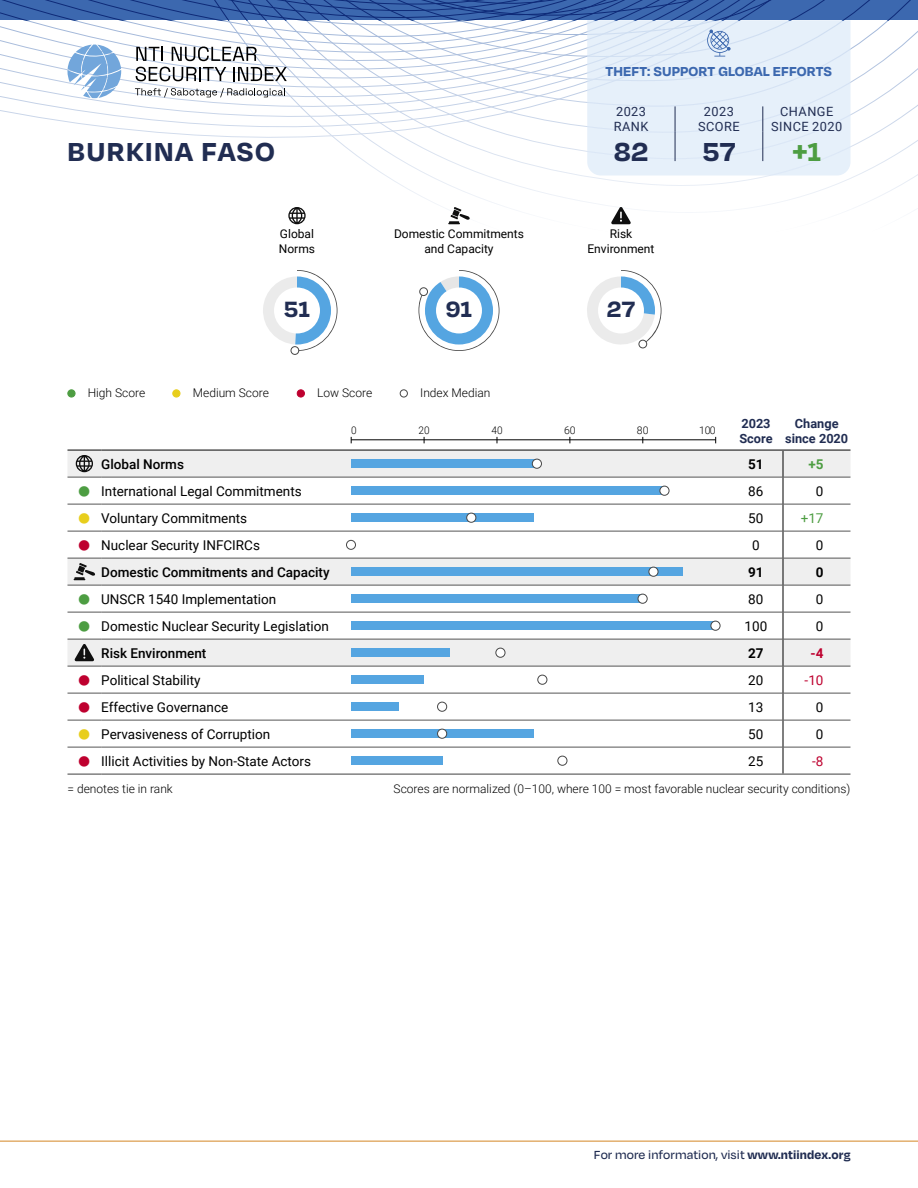
<style>
.page{position:relative;width:918px;height:1188px;background:#fff}
.page>*{position:absolute;margin:0;border:0;box-sizing:border-box;transform-origin:0 0}
.t1{font:700 30px "Degular";letter-spacing:.05em;color:#212d52}
.t2{font:700 30px "Degular";color:#4d9d42}
.t3{font:700 25.5px "Degular";color:#212d52}
.t4{font:700 15px "Degular";letter-spacing:.01em;color:#3c68af}
.t5{font:13.5px "Roboto";color:#000}
.t6{font:500 13.5px "Roboto";color:#000}
.t7{font:500 13.5px "Degular";letter-spacing:.005em;color:#212d52}
.t8{font:700 13.5px "Roboto";color:#000}
.t9{font:13.5px "Roboto";color:#be002f}
.t10{font:13.5px "Roboto";color:#4d9d42}
.t11{font:700 13.5px "Roboto";color:#4d9d42}
.t12{font:700 13.5px "Roboto";color:#be002f}
.t13{font:12.75px/15.3px "Roboto";letter-spacing:.035em;color:#212d52;text-align:center}
.t14{font:700 12.75px/15.3px "Roboto";color:#212d52}
.t15{font:300 12px "Roboto";color:#000}
.t16{font:12px/14.4px "Roboto";color:#000;text-align:center}
.t17{font:300 10.5px "Roboto";color:#000}
.t18{font:300 10.5px "Roboto";color:#000;scale:.96 1}
.s1{color:#4d9d42}
.s2{color:#e8ce1c}
.s3{color:#be002f}
.s4{font-weight:700}
</style>
<div class="page">
<hr style="left:0;top:1141px;width:918px;height:1px;background:#d48625">
<div style="left:291px;top:346px;width:8px;height:9px;border:1px solid #484848;border-radius:50%"></div>
<svg style="left:263px;top:270px;width:75px;height:81px"></svg>
<div style="left:274px;top:288px;width:46px;height:45px;background:#fff;border-radius:50%"></div>
<svg style="left:418px;top:270px;width:81px;height:81px"></svg>
<div style="left:436px;top:288px;width:46px;height:45px;background:#fff;border-radius:50%"></div>
<svg style="left:587px;top:270px;width:75px;height:79px"></svg>
<div style="left:598px;top:288px;width:46px;height:45px;background:#fff;border-radius:50%"></div>
<hr style="left:68px;top:774px;width:33px;height:1px;background:#555">
<hr style="left:101px;top:774px;width:250px;height:1px;background:#555">
<hr style="left:351px;top:774px;width:378px;height:1px;background:#555">
<hr style="left:729px;top:774px;width:54px;height:1px;background:#555">
<hr style="left:783px;top:774px;width:67px;height:1px;background:#555">
<svg style="left:68px;top:436px;width:782px;height:338px"></svg>
<div style="left:351px;top:648px;width:98px;height:9px;background:#55a5e1"></div>
<div style="left:496px;top:648px;width:9px;height:9px;background:#fff;border-radius:50%"></div>
<div style="left:495px;top:648px;width:10px;height:10px;border:1px solid #484848;border-radius:50%"></div>
<div style="left:351px;top:675px;width:73px;height:9px;background:#55a5e1"></div>
<div style="left:538px;top:675px;width:9px;height:9px;background:#fff;border-radius:50%"></div>
<div style="left:537px;top:675px;width:10px;height:10px;border:1px solid #484848;border-radius:50%"></div>
<div style="left:351px;top:702px;width:47px;height:9px;background:#55a5e1"></div>
<div style="left:438px;top:702px;width:9px;height:9px;background:#fff;border-radius:50%"></div>
<div style="left:437px;top:702px;width:10px;height:10px;border:1px solid #484848;border-radius:50%"></div>
<div style="left:351px;top:729px;width:182px;height:9px;background:#55a5e1"></div>
<div style="left:438px;top:729px;width:9px;height:9px;background:#fff;border-radius:50%"></div>
<div style="left:437px;top:729px;width:10px;height:10px;border:1px solid #484848;border-radius:50%"></div>
<div style="left:351px;top:756px;width:91px;height:9px;background:#55a5e1"></div>
<div style="left:558px;top:756px;width:9px;height:9px;background:#fff;border-radius:50%"></div>
<div style="left:557px;top:756px;width:10px;height:10px;border:1px solid #484848;border-radius:50%"></div>
<div style="left:346px;top:540px;width:10px;height:9px;background:#fff;border-radius:50%"></div>
<div style="left:346px;top:540px;width:10px;height:10px;border:1px solid #484848;border-radius:50%"></div>
<div style="left:68px;top:390px;width:7px;height:7px;background:#4d9d42;border-radius:50%"></div>
<div style="left:68px;top:390px;width:7px;height:7px;border:1px solid #4d9d42;border-radius:50%"></div>
<div style="left:173px;top:390px;width:7px;height:7px;background:#e8ce1c;border-radius:50%"></div>
<div style="left:173px;top:390px;width:7px;height:7px;border:1px solid #e8ce1c;border-radius:50%"></div>
<div style="left:297px;top:390px;width:7px;height:7px;background:#be002f;border-radius:50%"></div>
<div style="left:297px;top:390px;width:8px;height:7px;border:1px solid #be002f;border-radius:50%"></div>
<div style="left:400px;top:390px;width:8px;height:7px;border:1px solid #484848;border-radius:50%"></div>
<svg style="left:0;top:0;width:918px;height:225px"></svg>
<p class="t4" style="left:606px;top:62px;width:228px">THEFT: SUPPORT GLOBAL EFFORTS</p>
<p class="t13" style="left:614px;top:103px;width:36px;text-align:left">2023<br>RANK</p>
<p class="t13" style="left:698px;top:103px;width:43px">2023<br>SCORE</p>
<p class="t13" style="left:771px;top:103px;width:73px">CHANGE<br>SINCE 2020</p>
<h1 class="t1" style="left:68px;top:133px;width:209px">BURKINA FASO</h1>
<h1 class="t1" style="left:614px;top:133px;width:36px">82</h1>
<h1 class="t1" style="left:703px;top:133px;width:34px">57</h1>
<h1 class="t2" style="left:792px;top:133px;width:30px">+1</h1>
<p class="t16" style="left:279px;top:226px;width:38px;text-align:left">Global<br>Norms</p>
<p class="t16" style="left:394px;top:226px;width:131px">Domestic Commitments and Capacity</p>
<p class="t16" style="left:588px;top:226px;width:68px">Risk<br>Environment</p>
<h2 class="t3" style="left:284px;top:293px;width:28px">51</h2>
<h2 class="t3" style="left:446px;top:293px;width:28px">91</h2>
<h2 class="t3" style="left:607px;top:293px;width:30px">27</h2>
<p class="t15" style="left:88px;top:385px;width:59px">High Score</p>
<p class="t15" style="left:193px;top:385px;width:78px">Medium Score</p>
<p class="t15" style="left:317px;top:385px;width:57px">Low Score</p>
<p class="t15" style="left:420px;top:385px;width:72px">Index Median</p>
<p class="t18" style="left:351px;top:423px;width:7px">0</p>
<p class="t18" style="left:419px;top:423px;width:13px">20</p>
<p class="t18" style="left:492px;top:423px;width:13px">40</p>
<p class="t17" style="left:564px;top:423px;width:13px">60</p>
<p class="t17" style="left:637px;top:423px;width:13px">80</p>
<p class="t17" style="left:699px;top:423px;width:18px">100</p>
<p class="t14" style="left:739px;top:415px;width:35px">2023<br>Score</p>
<p class="t14" style="left:785px;top:415px;width:65px;text-align:center">Change since 2020</p>
<p class="t6" style="left:101px;top:454px;width:84px">Global Norms</p>
<p class="t8" style="left:748px;top:454px;width:17px">51</p>
<p class="t11" style="left:808px;top:454px;width:17px">+5</p>
<p class="t5" style="left:78px;top:481px;width:226px"><span class="s1">●</span> International Legal Commitments</p>
<p class="t5" style="left:748px;top:481px;width:17px">86</p>
<p class="t5" style="left:816px;top:481px;width:9px">0</p>
<p class="t5" style="left:78px;top:508px;width:171px"><span class="s2">●</span> Voluntary Commitments</p>
<p class="t5" style="left:748px;top:508px;width:17px">50</p>
<p class="t10" style="left:801px;top:508px;width:24px">+17</p>
<p class="t5" style="left:78px;top:535px;width:184px"><span class="s3">●</span> Nuclear Security INFCIRCs</p>
<p class="t5" style="left:752px;top:535px;width:9px">0</p>
<p class="t5" style="left:816px;top:535px;width:9px">0</p>
<p class="t6" style="left:101px;top:562px;width:230px">Domestic Commitments and Capacity</p>
<p class="t8" style="left:748px;top:562px;width:17px">91</p>
<p class="t8" style="left:816px;top:562px;width:9px">0</p>
<p class="t5" style="left:78px;top:589px;width:200px"><span class="s1">●</span> UNSCR 1540 Implementation</p>
<p class="t5" style="left:748px;top:589px;width:17px">80</p>
<p class="t5" style="left:816px;top:589px;width:9px">0</p>
<p class="t5" style="left:78px;top:616px;width:253px"><span class="s1">●</span> Domestic Nuclear Security Legislation</p>
<p class="t5" style="left:745px;top:616px;width:24px">100</p>
<p class="t5" style="left:816px;top:616px;width:9px">0</p>
<p class="t6" style="left:101px;top:643px;width:107px">Risk Environment</p>
<p class="t8" style="left:748px;top:643px;width:17px">27</p>
<p class="t12" style="left:811px;top:643px;width:14px">-4</p>
<p class="t5" style="left:78px;top:670px;width:124px"><span class="s3">●</span> Political Stability</p>
<p class="t5" style="left:748px;top:670px;width:17px">20</p>
<p class="t9" style="left:805px;top:670px;width:20px">-10</p>
<p class="t5" style="left:78px;top:697px;width:152px"><span class="s3">●</span> Effective Governance</p>
<p class="t5" style="left:748px;top:697px;width:17px">13</p>
<p class="t5" style="left:816px;top:697px;width:9px">0</p>
<p class="t5" style="left:78px;top:724px;width:194px"><span class="s2">●</span> Pervasiveness of Corruption</p>
<p class="t5" style="left:748px;top:724px;width:17px">50</p>
<p class="t5" style="left:816px;top:724px;width:9px">0</p>
<p class="t5" style="left:78px;top:751px;width:235px"><span class="s3">●</span> Illicit Activities by Non-State Actors</p>
<p class="t5" style="left:748px;top:751px;width:17px">25</p>
<p class="t9" style="left:812px;top:751px;width:13px">-8</p>
<p class="t15" style="left:68px;top:781px;width:107px">= denotes tie in rank</p>
<p class="t15" style="left:394px;top:781px;width:458px">Scores are normalized (0–100, where 100 = most favorable nuclear security conditions)</p>
<p class="t7" style="left:594px;top:1146px;width:258px">For more information, visit <span class="s4">www.ntiindex.org</span></p>
</div>
